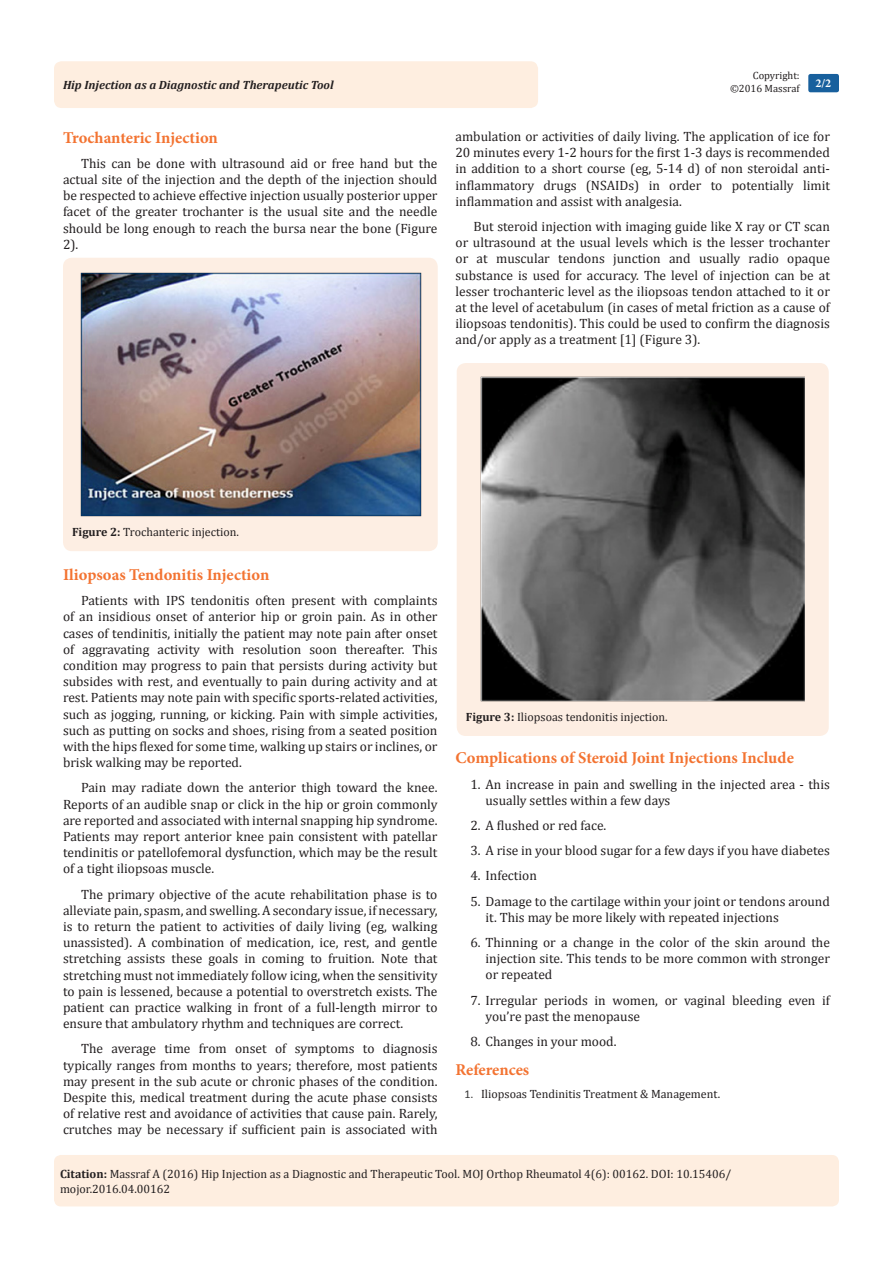
<style>
.page{position:relative;width:893px;height:1263px;background:#fff}
.page>*{position:absolute;margin:0;border:0;box-sizing:border-box;transform-origin:0 0}
.t1{font:700 16.5px "Minion Pro";letter-spacing:-.005em;color:#f37331}
.t2{font:13.5px/16.2px "Cambria";color:#231f20;text-align:justify}
.Citation{font:12px/14.4px "Cambria";color:#231f20}
.t3{font:italic 700 12px "Cambria";color:#231f20}
.t4{font:700 12px "Minion Pro";color:#fff}
.t5{font:10.5px/12.6px "Cambria";color:#231f20;text-align:right}
.s1{font-weight:700}
.s2{font-family:"Calibri";color:#343434}
</style>
<div class="page">
<div style="left:54px;top:61px;width:484px;height:47px;background:#feeee0;border-radius:8px"></div>
<div style="left:808px;top:74px;width:31px;height:18px;background:#18609d;border-radius:2px"></div>
<div style="left:54px;top:1155px;width:785px;height:51px;background:#feeee0;border-radius:7px"></div>
<div style="left:63px;top:258px;width:375px;height:293px;background:#fdeee3;border-radius:9px"></div>
<img style="left:81px;top:272px;width:340px;height:244px">
<div style="left:457px;top:363px;width:372px;height:373px;background:#fdeee3;border-radius:9px"></div>
<img style="left:480px;top:377px;width:325px;height:324px">
<p class="t5" style="left:730px;top:69px;width:71px">Copyright: ©2016 Massraf</p>
<p class="t3" style="left:63px;top:77px;width:272px">Hip Injection as a Diagnostic and Therapeutic Tool</p>
<p class="t4" style="left:815px;top:75px;width:17px">2/2</p>
<p class="t1" style="left:63px;top:126px;width:156px">Trochanteric Injection</p>
<p class="t2" style="left:63px;top:155px;width:376px;text-indent:18px">This can be done with ultrasound aid or free hand but the actual site of the injection and the depth of the injection should be respected to achieve effective injection usually posterior upper facet of the greater trochanter is the usual site and the needle should be long enough to reach the bursa near the bone (Figure 2).</p>
<p class="t2" style="left:455px;top:128px;width:376px">ambulation or activities of daily living. The application of ice for 20 minutes every 1-2 hours for the first 1-3 days is recommended in addition to a short course (eg, 5-14 d) of non steroidal anti&shy;inflammatory drugs (NSAIDs) in order to potentially limit inflammation and assist with analgesia.</p>
<p class="t2" style="left:455px;top:218px;width:376px;text-indent:18px">But steroid injection with imaging guide like X ray or CT scan or ultrasound at the usual levels which is the lesser trochanter or at muscular tendons junction and usually radio opaque substance is used for accuracy. The level of injection can be at lesser trochanteric level as the iliopsoas tendon attached to it or at the level of acetabulum (in cases of metal friction as a cause of iliopsoas tendonitis). This could be used to confirm the diagnosis and/or apply as a treatment [1] (Figure 3).</p>
<p class="Citation" style="left:72px;top:524px;width:168px"><span class="s1">Figure 2:</span> Trochanteric injection.</p>
<p class="t1" style="left:63px;top:563px;width:208px">Iliopsoas Tendonitis Injection</p>
<p class="t2" style="left:63px;top:592px;width:376px;text-indent:18px">Patients with IPS tendonitis often present with complaints of an insidious onset of anterior hip or groin pain. As in other cases of tendinitis, initially the patient may note pain after onset of aggravating activity with resolution soon thereafter. This condition may progress to pain that persists during activity but subsides with rest, and eventually to pain during activity and at rest. Patients may note pain with specific sports-related activities, such as jogging, running, or kicking. Pain with simple activities, such as putting on socks and shoes, rising from a seated position with the hips flexed for some time, walking up stairs or inclines, or brisk walking may be reported.</p>
<p class="t2" style="left:63px;top:780px;width:376px;text-indent:18px">Pain may radiate down the anterior thigh toward the knee.<br>Reports of an audible snap or click in the hip or groin commonly are reported and associated with internal snapping hip syndrome.<br>Patients may report anterior knee pain consistent with patellar tendinitis or patellofemoral dysfunction, which may be the result of a tight iliopsoas muscle.</p>
<p class="t2" style="left:63px;top:886px;width:376px;text-indent:18px">The primary objective of the acute rehabilitation phase is to alleviate pain, spasm, and swelling. A secondary issue, if necessary, is to return the patient to activities of daily living (eg, walking unassisted). A combination of medication, ice, rest, and gentle stretching assists these goals in coming to fruition. Note that stretching must not immediately follow icing, when the sensitivity to pain is lessened, because a potential to overstretch exists. The patient can practice walking in front of a full-length mirror to ensure that ambulatory rhythm and techniques are correct.</p>
<p class="t2" style="left:63px;top:1041px;width:376px;text-indent:18px">The average time from onset of symptoms to diagnosis typically ranges from months to years; therefore, most patients may present in the sub acute or chronic phases of the condition.<br>Despite this, medical treatment during the acute phase consists of relative rest and avoidance of activities that cause pain. Rarely, crutches may be necessary if sufficient pain is associated with</p>
<p class="Citation" style="left:466px;top:709px;width:204px"><span class="s1">Figure 3:</span> Iliopsoas tendonitis injection.</p>
<p class="t1" style="left:455px;top:746px;width:340px">Complications of Steroid Joint Injections Include</p>
<p class="t2" style="left:485px;top:776px;width:346px;text-indent:-15px">1. An increase in pain and swelling in the injected area - this usually settles within a few days</p>
<p class="t2" style="left:470px;top:817px;width:137px">2. A flushed or red face.</p>
<p class="t2" style="left:470px;top:842px;width:361px">3. A rise in your blood sugar for a few days if you have diabetes</p>
<p class="t2" style="left:470px;top:867px;width:68px">4. Infection</p>
<p class="t2" style="left:485px;top:893px;width:346px;text-indent:-15px">5. Damage to the cartilage within your joint or tendons around it. This may be more likely with repeated injections</p>
<p class="t2" style="left:485px;top:934px;width:346px;text-indent:-15px">6. Thinning or a change in the color of the skin around the injection site. This tends to be more common with stronger or repeated</p>
<p class="t2" style="left:485px;top:992px;width:346px;text-indent:-15px">7. Irregular periods in women, or vaginal bleeding even if you’re past the menopause</p>
<p class="t2" style="left:470px;top:1033px;width:148px">8. Changes in your mood.</p>
<p class="t1" style="left:455px;top:1058px;width:75px">References</p>
<p class="Citation" style="left:464px;top:1087px;width:257px"><span class="s2">1.</span> Iliopsoas Tendinitis Treatment &amp; Management.</p>
<p class="Citation" style="left:60px;top:1167px;width:673px"><span class="s1">Citation:</span> Massraf A (2016) Hip Injection as a Diagnostic and Therapeutic Tool. MOJ Orthop Rheumatol 4(6): 00162. DOI: 10.15406/ mojor.2016.04.00162</p>
</div>
